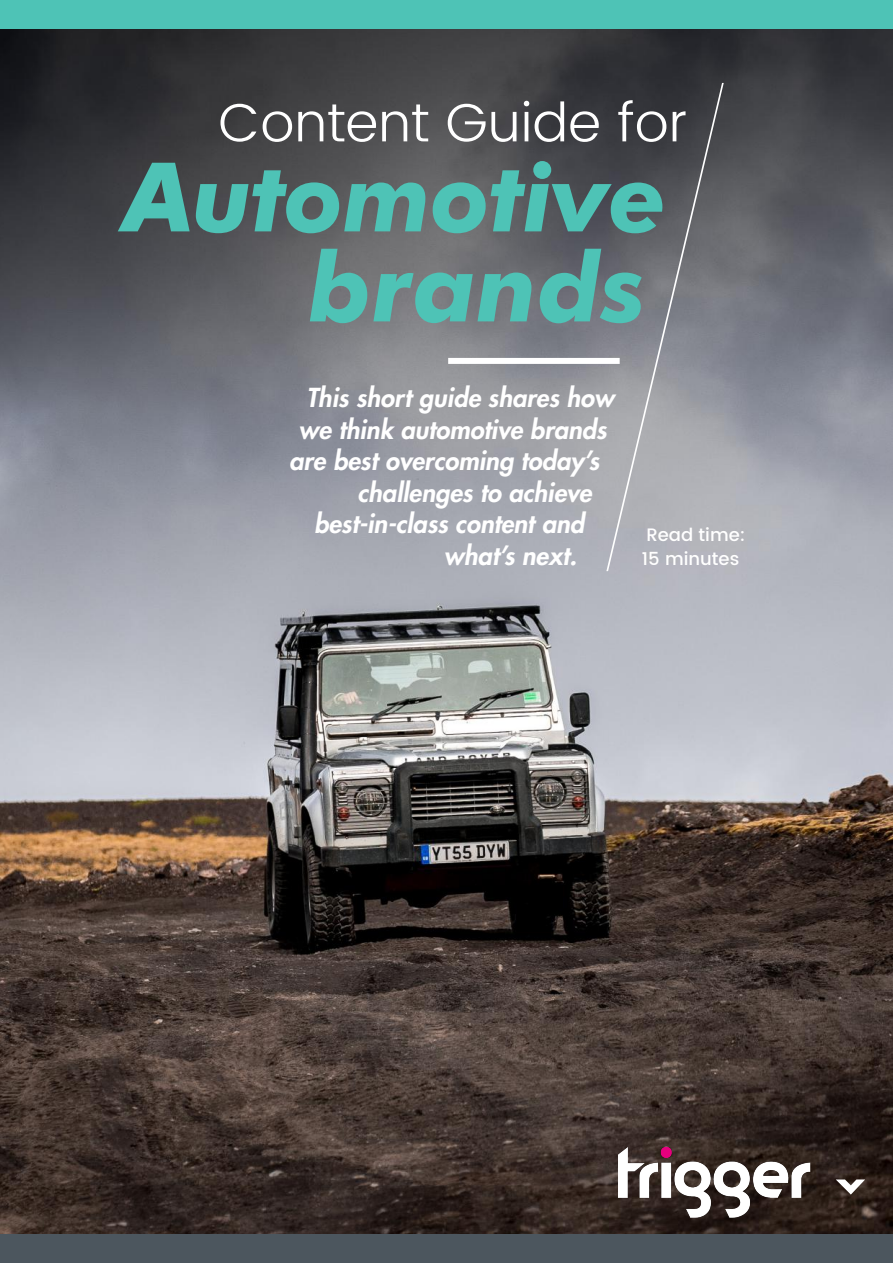
<style>
.page{position:relative;width:893px;height:1263px;background:#fff}
.page>*{position:absolute;margin:0;border:0;box-sizing:border-box;transform-origin:0 0}
.t1{font:italic 700 96px/90px "Futura BT";color:#4ec3b6;text-align:right}
.t2{font:300 54px "Poppins";color:#fff}
.t3{font:italic 800 25.5px "Futura";color:#fff}
.t4{font:500 18px/24px "Poppins";color:#fff}
</style>
<div class="page">
<img style="left:0;top:29px;width:893px;height:1205px">
<img style="left:598px;top:1138px;width:233px;height:89px">
<svg style="left:606px;top:83px;width:118px;height:488px;background:#7f8086"></svg>
<div style="left:0;top:0;width:893px;height:29px;background:#4ec3b6"></div>
<div style="left:0;top:1234px;width:893px;height:29px;background:#4c565e"></div>
<div style="left:448px;top:358px;width:172px;height:6px;background:#fff"></div>
<svg style="left:836px;top:1179px;width:29px;height:15px"></svg>
<h2 class="t2" style="left:218px;top:84px;width:471px">Content Guide for</h2>
<h1 class="t1" style="left:123px;top:152px;width:545px">Automotive brands</h1>
<p class="t3" style="left:306px;top:381px;width:309px">This short guide shares how</p>
<p class="t3" style="left:299px;top:412px;width:310px">we think automotive brands</p>
<p class="t3" style="left:289px;top:444px;width:312px">are best overcoming today’s</p>
<p class="t3" style="left:357px;top:475px;width:236px">challenges to achieve</p>
<p class="t3" style="left:314px;top:507px;width:272px">best-in-class content and</p>
<p class="t3" style="left:444px;top:538px;width:134px">what’s next.</p>
<p class="t4" style="left:642px;top:523px;width:105px">Read time:<br>15 minutes</p>
</div>
